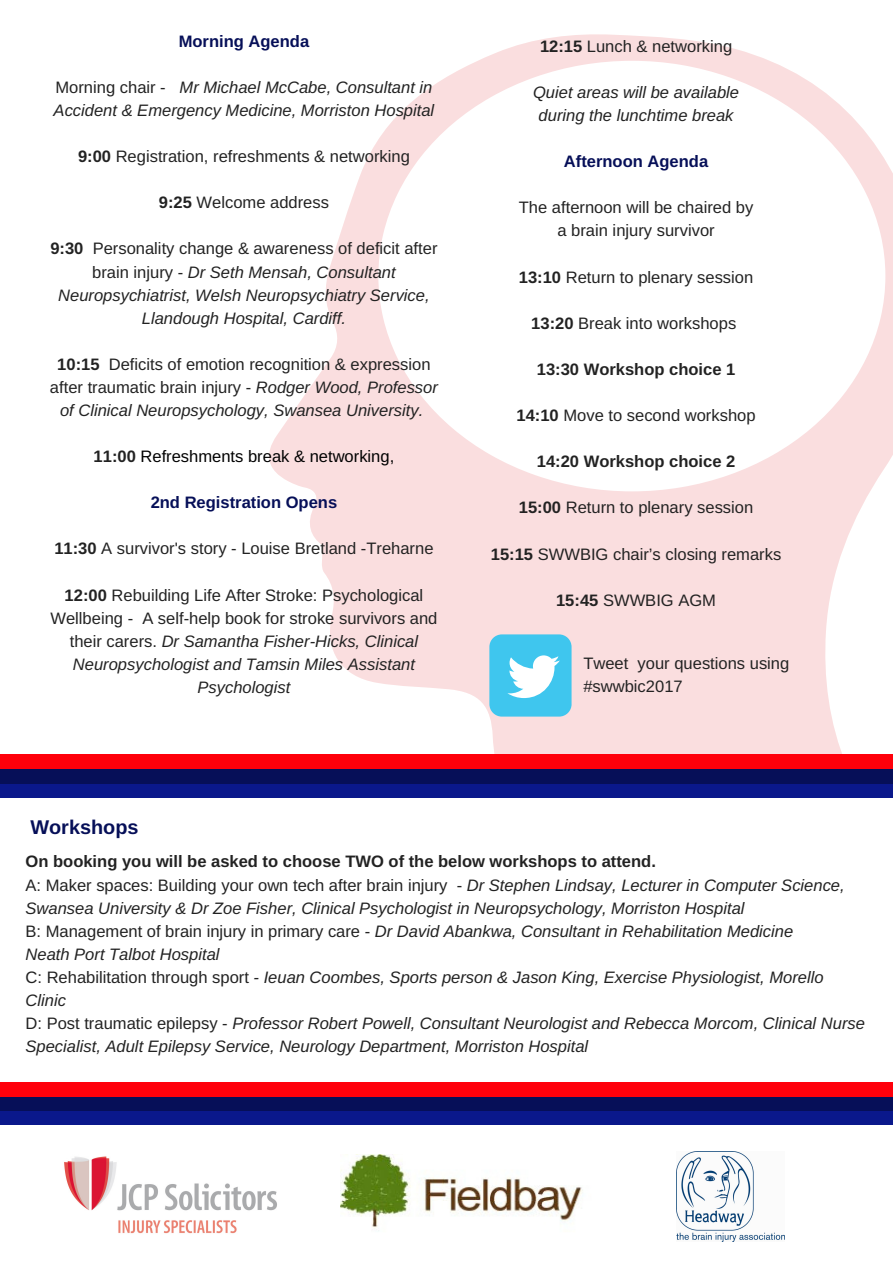
<style>
.page{position:relative;width:893px;height:1263px;background:#fff}
.page>*{position:absolute;margin:0;border:0;box-sizing:border-box;transform-origin:0 0}
.t1{font:700 19.88px "Arimo";color:#060f58}
.t2{font:italic 16.58px/23.1px "Arimo";color:#222}
.t3{font:16.58px/23.1px "Arimo";color:#222;text-align:center}
.t4{font:700 16.58px "Arimo";color:#060f58}
.t5{font:700 16.58px "Arimo";color:#222}
.t6{font:16.58px "Arimo";color:#000}
.s1{font-style:normal}
.s2{font-weight:700}
.s3{font-weight:700;font-style:normal}
.s4{font-style:italic}
.s5{font-weight:700;color:#222}
</style>
<div class="page">
<svg style="left:269px;top:34px;width:624px;height:720px;fill:#fadedf"></svg>
<svg style="left:378px;top:61px;width:507px;height:430px"></svg>
<img style="left:37px;top:1124px;width:266px;height:110px">
<div style="left:0;top:1082px;width:893px;height:15px;background:#ff000b"></div>
<div style="left:0;top:1097px;width:893px;height:14px;background:#060f58"></div>
<div style="left:0;top:1111px;width:893px;height:13px;background:#0a188b"></div>
<div style="left:0;top:754px;width:893px;height:15px;background:#ff000b"></div>
<div style="left:0;top:769px;width:893px;height:15px;background:#060f58"></div>
<div style="left:0;top:784px;width:893px;height:14px;background:#0a188b"></div>
<img style="left:341px;top:1154px;width:242px;height:77px">
<img style="left:676px;top:1152px;width:109px;height:89px">
<div style="left:489px;top:634px;width:83px;height:83px;background:#3fc6ee;border-radius:12px"></div>
<svg style="left:507px;top:655px;width:53px;height:43px"></svg>
<p class="t4" style="left:179px;top:32px;width:132px">Morning Agenda</p>
<p class="t2" style="left:54px;top:76px;width:382px"><span class="s1">Morning chair -</span> Mr Michael McCabe, Consultant in<br>Accident &amp; Emergency Medicine, Morriston Hospital</p>
<p class="t3" style="left:78px;top:145px;width:333px"><span class="s2">9:00</span> Registration, refreshments &amp; networking</p>
<p class="t3" style="left:159px;top:191px;width:172px"><span class="s2">9:25</span> Welcome address</p>
<p class="t2" style="left:50px;top:237px;width:389px;text-align:center"><span class="s3">9:30</span> <span class="s1">Personality change &amp; awareness of deficit after brain injury -</span> Dr Seth Mensah, Consultant Neuropsychiatrist, Welsh Neuropsychiatry Service, Llandough Hospital, Cardiff.</p>
<p class="t3" style="left:50px;top:352px;width:389px"><span class="s2">10:15</span> Deficits of emotion recognition &amp; expression after traumatic brain injury - <span class="s4">Rodger Wood, Professor of Clinical Neuropsychology, Swansea University.</span></p>
<p class="t6" style="left:94px;top:447px;width:302px"><span class="s5">11:00</span> Refreshments break &amp; networking,</p>
<p class="t4" style="left:151px;top:493px;width:188px">2nd Registration Opens</p>
<p class="t3" style="left:54px;top:537px;width:381px"><span class="s2">11:30</span> A survivor's story - Louise Bretland -Treharne</p>
<p class="t3" style="left:50px;top:583px;width:389px"><span class="s2">12:00</span> Rebuilding Life After Stroke: Psychological Wellbeing - A self-help book for stroke survivors and their carers. <span class="s4">Dr Samantha Fisher-Hicks, Clinical Neuropsychologist and Tamsin Miles Assistant Psychologist</span></p>
<p class="t1" style="left:30px;top:816px;width:110px">Workshops</p>
<p class="t3" style="left:540px;top:34px;width:194px"><span class="s2">12:15</span> Lunch &amp; networking</p>
<p class="t2" style="left:533px;top:81px;width:207px;text-align:center">Quiet areas will be available during the lunchtime break</p>
<p class="t4" style="left:564px;top:152px;width:146px">Afternoon Agenda</p>
<p class="t3" style="left:519px;top:196px;width:236px">The afternoon will be chaired by a brain injury survivor</p>
<p class="t3" style="left:519px;top:265px;width:236px"><span class="s2">13:10</span> Return to plenary session</p>
<p class="t3" style="left:531px;top:311px;width:207px"><span class="s2">13:20</span> Break into workshops</p>
<p class="t5" style="left:537px;top:360px;width:200px">13:30 Workshop choice 1</p>
<p class="t3" style="left:517px;top:404px;width:241px"><span class="s2">14:10</span> Move to second workshop</p>
<p class="t5" style="left:537px;top:452px;width:200px">14:20 Workshop choice 2</p>
<p class="t3" style="left:519px;top:496px;width:236px"><span class="s2">15:00</span> Return to plenary session</p>
<p class="t3" style="left:491px;top:542px;width:292px"><span class="s2">15:15</span> SWWBIG chair’s closing remarks</p>
<p class="t3" style="left:556px;top:588px;width:161px"><span class="s2">15:45</span> SWWBIG AGM</p>
<p class="t3" style="left:583px;top:652px;width:207px;text-align:left">Tweet your questions using #swwbic2017</p>
<p class="t2" style="left:26px;top:850px;width:841px"><span class="s3">On booking you will be asked to choose TWO of the below workshops to attend.<br></span><span class="s1">A: Maker spaces: Building your own tech after brain injury -</span> Dr Stephen Lindsay, Lecturer in Computer Science, Swansea University &amp; Dr Zoe Fisher, Clinical Psychologist in Neuropsychology, Morriston Hospital<br><span class="s1">B: Management of brain injury in primary care -</span> Dr David Abankwa, Consultant in Rehabilitation Medicine<br>Neath Port Talbot Hospital<br><span class="s1">C: Rehabilitation through sport</span> - Ieuan Coombes, Sports person &amp; Jason King, Exercise Physiologist, Morello Clinic<br><span class="s1">D: Post traumatic epilepsy -</span> Professor Robert Powell, Consultant Neurologist and Rebecca Morcom, Clinical Nurse Specialist, Adult Epilepsy Service, Neurology Department, Morriston Hospital</p>
</div>
